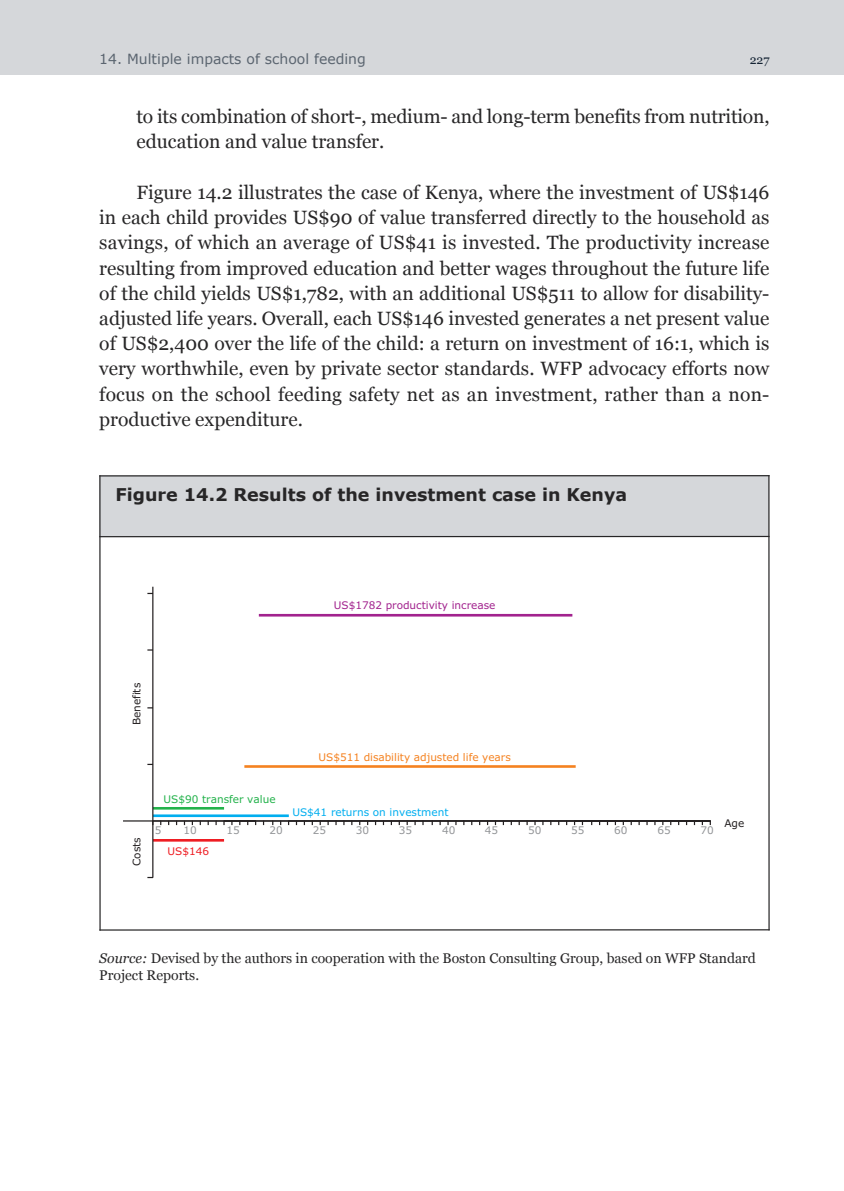
<style>
.page{position:relative;width:844px;height:1191px;background:#fff}
.page>*{position:absolute;margin:0;border:0;box-sizing:border-box;transform-origin:0 0}
.t1{font:19.25px/25.2px "Georgia";color:#272627}
.t2{font:700 17.5px "Verdana";color:#272627}
.t3{font:14px/16.8px "Georgia";color:#272627}
.t4{font:14px "Verdana";color:#5b6570}
.t5{font:12.25px "Georgia";color:#142333}
.t6{font:10.5px "Verdana";color:#f58220}
.t7{font:10.5px "Verdana";color:#a2238e}
.t8{font:10.5px "Verdana";color:#939598}
.t9{font:10.5px "Verdana";color:#00aeef}
.t10{font:10.5px "Verdana";color:#23b24b}
.t11{font:10.5px "Verdana";letter-spacing:-.005em;color:#231f20}
.t12{font:10.5px "Verdana";color:#ee1d23}
.s1{font-style:italic}
</style>
<div class="page">
<div style="left:0;top:0;width:843px;height:74px;background:#d5d7da"></div>
<div style="left:99px;top:475px;width:669px;height:61px;background:#d5d7da"></div>
<hr style="left:99px;top:475px;width:2px;height:455px;background:#272627">
<hr style="left:768px;top:475px;width:1px;height:455px;background:#272627">
<hr style="left:99px;top:475px;width:670px;height:1px;background:#272627">
<hr style="left:99px;top:536px;width:670px;height:1px;background:#272627">
<hr style="left:99px;top:929px;width:670px;height:1px;background:#272627">
<hr style="left:153px;top:807px;width:71px;height:2px;background:#23b24b">
<hr style="left:153px;top:814px;width:136px;height:3px;background:#00aeef">
<hr style="left:259px;top:614px;width:313px;height:2px;background:#a2238e">
<hr style="left:244px;top:765px;width:331px;height:3px;background:#f58220">
<hr style="left:153px;top:839px;width:71px;height:2px;background:#ee1d23">
<hr style="left:152px;top:587px;width:1px;height:290px;background:#231f20">
<hr style="left:123px;top:820px;width:30px;height:1px;background:#231f20">
<svg style="left:152px;top:820px;width:558px;height:5px"></svg>
<p class="t4" style="left:99px;top:49px;width:268px">14. Multiple impacts of school feeding</p>
<p class="t5" style="left:749px;top:53px;width:21px">227</p>
<p class="t1" style="left:136px;top:104px;width:634px">to its combination of short-, medium- and long-term benefits from nutrition, education and value transfer.</p>
<p class="t1" style="left:99px;top:180px;width:671px;text-align:justify;text-indent:37px">Figure 14.2 illustrates the case of Kenya, where the investment of US$146 in each child provides US$90 of value transferred directly to the household as savings, of which an average of US$41 is invested. The productivity increase resulting from improved education and better wages throughout the future life of the child yields US$1,782, with an additional US$511 to allow for disability&shy;adjusted life years. Overall, each US$146 invested generates a net present value of US$2,400 over the life of the child: a return on investment of 16:1, which is very worthwhile, even by private sector standards. WFP advocacy efforts now focus on the school feeding safety net as an investment, rather than a non&shy;productive expenditure.</p>
<p class="t2" style="left:115px;top:483px;width:513px">Figure 14.2 Results of the investment case in Kenya</p>
<p class="t7" style="left:334px;top:598px;width:163px">US$1782 productivity increase</p>
<p class="t11" style="left:130px;top:725px;width:44px;rotate:-90deg">Benefits</p>
<p class="t11" style="left:130px;top:865px;width:30px;rotate:-90deg">Costs</p>
<p class="t6" style="left:318px;top:750px;width:194px">US$511 disability adjusted life years</p>
<p class="t10" style="left:163px;top:792px;width:113px">US$90 transfer value</p>
<p class="t9" style="left:292px;top:806px;width:157px">US$41 returns on investment</p>
<p class="t8" style="left:155px;top:823px;width:8px">5</p>
<p class="t8" style="left:183px;top:823px;width:15px">10</p>
<p class="t8" style="left:226px;top:823px;width:15px">15</p>
<p class="t8" style="left:269px;top:823px;width:15px">20</p>
<p class="t8" style="left:312px;top:823px;width:15px">25</p>
<p class="t8" style="left:356px;top:823px;width:15px">30</p>
<p class="t12" style="left:167px;top:845px;width:43px">US$146</p>
<p class="t8" style="left:399px;top:823px;width:15px">35</p>
<p class="t8" style="left:442px;top:823px;width:15px">40</p>
<p class="t8" style="left:485px;top:823px;width:15px">45</p>
<p class="t8" style="left:528px;top:823px;width:15px">50</p>
<p class="t8" style="left:571px;top:823px;width:15px">55</p>
<p class="t8" style="left:614px;top:823px;width:15px">60</p>
<p class="t8" style="left:657px;top:823px;width:15px">65</p>
<p class="t8" style="left:700px;top:823px;width:15px">70</p>
<p class="t11" style="left:724px;top:816px;width:21px">Age</p>
<p class="t3" style="left:99px;top:949px;width:658px"><span class="s1">Source:</span> Devised by the authors in cooperation with the Boston Consulting Group, based on WFP Standard<br>Project Reports.</p>
</div>
